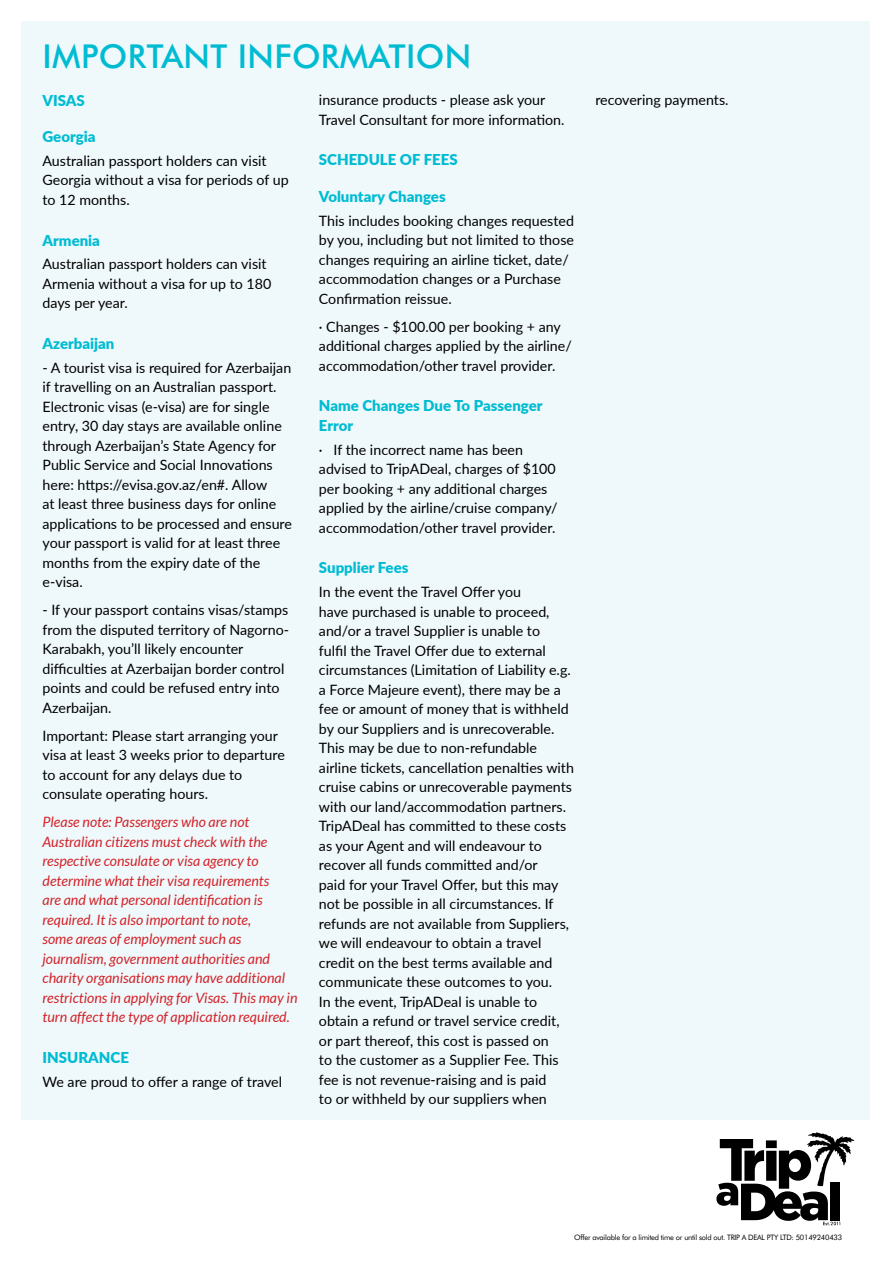
<style>
.page{position:relative;width:893px;height:1263px;background:#fff}
.page>*{position:absolute;margin:0;border:0;box-sizing:border-box;transform-origin:0 0}
.t1{font:500 33px "Futura BT";letter-spacing:.01em;color:#00bcd3}
.t2{font:900 15px/19.5px "Lato";color:#00bcd3}
.t3{font:14.25px/19.5px "Lato";color:#000}
.t4{font:italic 14.25px/19.5px "Lato";color:#d2232a}
.t5{font:7.5px "Futura BT";letter-spacing:-.03em;color:#000}
</style>
<div class="page">
<div style="left:21px;top:21px;width:849px;height:1098px;background:#eff8fa"></div>
<svg style="left:716px;top:1132px;width:138px;height:93px"></svg>
<h1 class="t1" style="left:43px;top:36px;width:430px">IMPORTANT INFORMATION</h1>
<p class="t2" style="left:43px;top:90px;width:44px">VISAS</p>
<p class="t2" style="left:43px;top:126px;width:55px">Georgia</p>
<p class="t3" style="left:43px;top:150px;width:248px">Australian passport holders can visit<br>Georgia without a visa for periods of up to 12 months.</p>
<p class="t2" style="left:43px;top:230px;width:59px">Armenia</p>
<p class="t3" style="left:43px;top:254px;width:230px">Australian passport holders can visit<br>Armenia without a visa for up to 180 days per year.</p>
<p class="t2" style="left:43px;top:333px;width:74px">Azerbaijan</p>
<p class="t3" style="left:43px;top:357px;width:251px">- A tourist visa is required for Azerbaijan if travelling on an Australian passport.<br>Electronic visas (e-visa) are for single entry, 30 day stays are available online through Azerbaijan’s State Agency for Public Service and Social Innovations here: https://evisa.gov.az/en#. Allow<br>at least three business days for online applications to be processed and ensure your passport is valid for at least three months from the expiry date of the e-visa.</p>
<p class="t3" style="left:43px;top:600px;width:248px">- If your passport contains visas/stamps from the disputed territory of Nagorno-Karabakh, you’ll likely encounter difficulties at Azerbaijan border control points and could be refused entry into Azerbaijan.</p>
<p class="t3" style="left:43px;top:725px;width:244px">Important: Please start arranging your visa at least 3 weeks prior to departure to account for any delays due to consulate operating hours.</p>
<p class="t4" style="left:43px;top:813px;width:257px">Please note: Passengers who are not Australian citizens must check with the respective consulate or visa agency to determine what their visa requirements<br>are and what personal identification is required. It is also important to note,<br>some areas of employment such as journalism, government authorities and charity organisations may have additional restrictions in applying for Visas. This may in turn affect the type of application required.</p>
<p class="t2" style="left:43px;top:1047px;width:88px">INSURANCE</p>
<p class="t3" style="left:43px;top:1071px;width:241px">We are proud to offer a range of travel</p>
<p class="t3" style="left:319px;top:89px;width:247px">insurance products - please ask your<br>Travel Consultant for more information.</p>
<p class="t2" style="left:319px;top:149px;width:140px">SCHEDULE OF FEES</p>
<p class="t2" style="left:319px;top:186px;width:128px">Voluntary Changes</p>
<p class="t3" style="left:319px;top:210px;width:257px">This includes booking changes requested by you, including but not limited to those changes requiring an airline ticket, date/ accommodation changes or a Purchase Confirmation reissue.</p>
<p class="t3" style="left:319px;top:316px;width:254px">· Changes - $100.00 per booking + any additional charges applied by the airline/ accommodation/other travel provider.</p>
<p class="t2" style="left:319px;top:395px;width:225px">Name Changes Due To Passenger<br>Error</p>
<p class="t3" style="left:319px;top:439px;width:240px">· If the incorrect name has been advised to TripADeal, charges of $100 per booking + any additional charges applied by the airline/cruise company/ accommodation/other travel provider.</p>
<p class="t2" style="left:319px;top:557px;width:91px">Supplier Fees</p>
<p class="t3" style="left:319px;top:582px;width:257px">In the event the Travel Offer you<br>have purchased is unable to proceed, and/or a travel Supplier is unable to<br>fulfil the Travel Offer due to external circumstances (Limitation of Liability e.g. a Force Majeure event), there may be a fee or amount of money that is withheld by our Suppliers and is unrecoverable.<br>This may be due to non-refundable airline tickets, cancellation penalties with cruise cabins or unrecoverable payments with our land/accommodation partners.<br>TripADeal has committed to these costs as your Agent and will endeavour to recover all funds committed and/or<br>paid for your Travel Offer, but this may not be possible in all circumstances. If refunds are not available from Suppliers, we will endeavour to obtain a travel credit on the best terms available and communicate these outcomes to you.<br>In the event, TripADeal is unable to obtain a refund or travel service credit, or part thereof, this cost is passed on<br>to the customer as a Supplier Fee. This fee is not revenue-raising and is paid<br>to or withheld by our suppliers when</p>
<p class="t3" style="left:595px;top:89px;width:135px">recovering payments.</p>
<p class="t5" style="left:574px;top:1232px;width:269px">Offer available for a limited time or until sold out. TRIP A DEAL PTY LTD: 50149240433</p>
</div>
